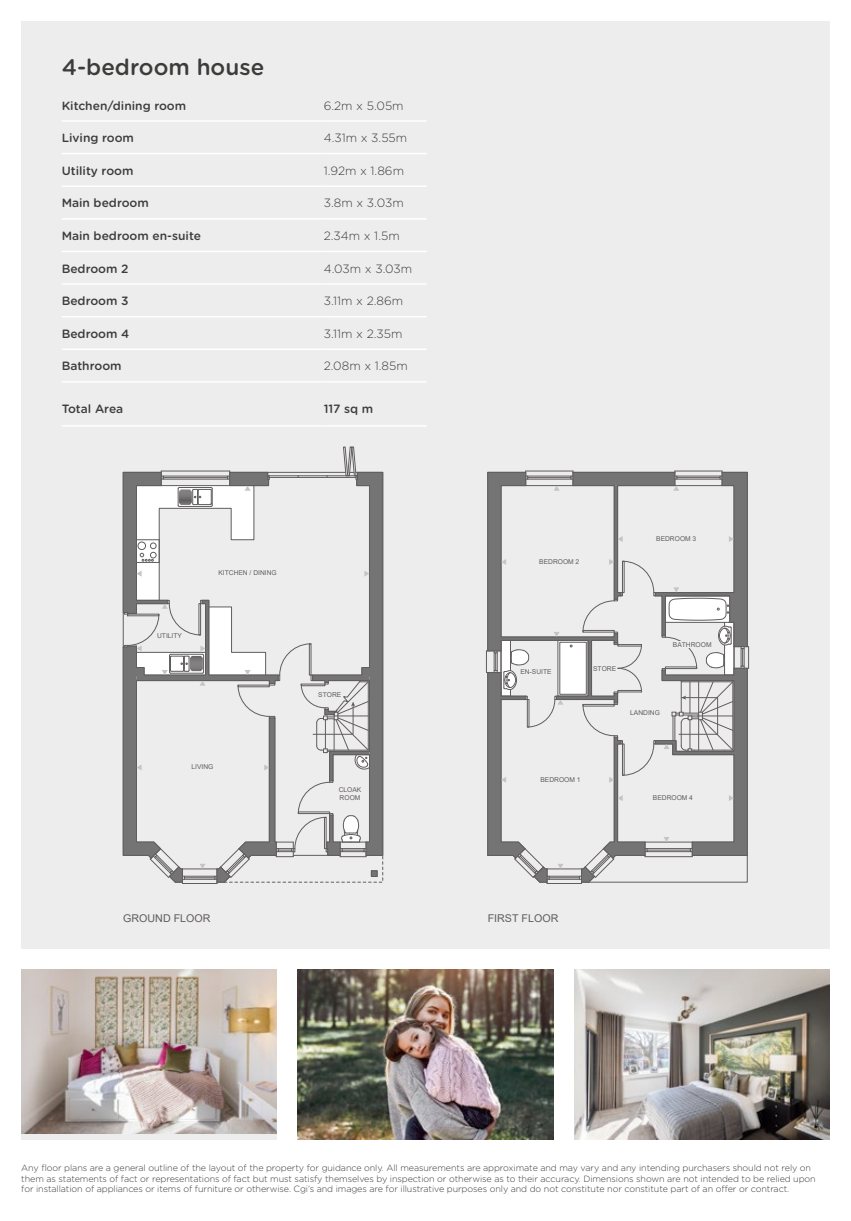
<style>
.page{position:relative;width:851px;height:1221px;background:#fff}
.page>*{position:absolute;margin:0;border:0;box-sizing:border-box;transform-origin:0 0}
.t1{font:500 22.5px "Gotham Rounded";color:#3c3c3b}
.t2{font:500 12px "Gotham Rounded";color:#3c3c3b}
.t3{font:300 12px "Gotham Rounded";color:#3c3c3b}
.t4{font:10.65px "Arial";color:#605c5e}
.t5{font:300 9px/10.8px "Gotham Rounded";letter-spacing:-.01em;color:#3c3c3b}
.t6{font:6.6px/7.9px "Arial";color:#605c5e}
</style>
<div class="page">
<div style="left:21px;top:21px;width:808px;height:927px;background:#ededed"></div>
<img style="left:298px;top:969px;width:255px;height:170px">
<img style="left:574px;top:969px;width:255px;height:170px">
<svg style="left:21px;top:1133px;width:255px;height:6px;background:#e3e1e0"></svg>
<img style="left:21px;top:969px;width:255px;height:164px">
<hr style="left:62px;top:218px;width:261px;height:1px;background:#fff">
<hr style="left:323px;top:218px;width:103px;height:1px;background:#fff">
<hr style="left:62px;top:251px;width:261px;height:1px;background:#fff">
<hr style="left:323px;top:251px;width:103px;height:1px;background:#fff">
<hr style="left:62px;top:283px;width:261px;height:2px;background:#fff">
<hr style="left:323px;top:283px;width:103px;height:2px;background:#fff">
<hr style="left:62px;top:316px;width:261px;height:1px;background:#fff">
<hr style="left:323px;top:316px;width:103px;height:1px;background:#fff">
<hr style="left:62px;top:348px;width:261px;height:2px;background:#fff">
<hr style="left:323px;top:348px;width:103px;height:2px;background:#fff">
<hr style="left:62px;top:381px;width:261px;height:1px;background:#fff">
<hr style="left:323px;top:381px;width:103px;height:1px;background:#fff">
<hr style="left:62px;top:120px;width:261px;height:2px;background:#fff">
<hr style="left:62px;top:153px;width:261px;height:1px;background:#fff">
<hr style="left:323px;top:120px;width:103px;height:2px;background:#fff">
<hr style="left:323px;top:153px;width:103px;height:1px;background:#fff">
<hr style="left:62px;top:185px;width:261px;height:2px;background:#fff">
<hr style="left:323px;top:185px;width:103px;height:2px;background:#fff">
<hr style="left:62px;top:425px;width:261px;height:1px;background:#fff">
<hr style="left:323px;top:425px;width:103px;height:1px;background:#fff">
<hr style="left:182px;top:883px;width:35px;height:1px;background:#605d5e">
<hr style="left:547px;top:883px;width:34px;height:1px;background:#605d5e">
<svg style="left:123px;top:446px;width:260px;height:437px"></svg>
<svg style="left:486px;top:471px;width:263px;height:412px"></svg>
<h1 class="t1" style="left:62px;top:51px;width:204px">4-bedroom house</h1>
<h2 class="t2" style="left:62px;top:97px;width:126px">Kitchen/dining room</h2>
<h2 class="t3" style="left:323px;top:97px;width:81px">6.2m x 5.05m</h2>
<h2 class="t2" style="left:62px;top:129px;width:74px">Living room</h2>
<h2 class="t3" style="left:323px;top:130px;width:85px">4.31m x 3.55m</h2>
<h2 class="t2" style="left:62px;top:162px;width:73px">Utility room</h2>
<h2 class="t3" style="left:323px;top:162px;width:82px">1.92m x 1.86m</h2>
<h2 class="t2" style="left:62px;top:194px;width:89px">Main bedroom</h2>
<h2 class="t3" style="left:323px;top:195px;width:82px">3.8m x 3.03m</h2>
<h2 class="t2" style="left:62px;top:227px;width:141px">Main bedroom en-suite</h2>
<h2 class="t3" style="left:323px;top:228px;width:78px">2.34m x 1.5m</h2>
<h2 class="t2" style="left:62px;top:260px;width:68px">Bedroom 2</h2>
<h2 class="t3" style="left:323px;top:260px;width:90px">4.03m x 3.03m</h2>
<h2 class="t2" style="left:62px;top:292px;width:68px">Bedroom 3</h2>
<h2 class="t3" style="left:323px;top:293px;width:81px">3.11m x 2.86m</h2>
<h2 class="t2" style="left:62px;top:325px;width:69px">Bedroom 4</h2>
<h2 class="t3" style="left:323px;top:325px;width:80px">3.11m x 2.35m</h2>
<h2 class="t2" style="left:62px;top:357px;width:61px">Bathroom</h2>
<h2 class="t3" style="left:323px;top:358px;width:86px">2.08m x 1.85m</h2>
<h2 class="t2" style="left:62px;top:400px;width:63px">Total Area</h2>
<h2 class="t2" style="left:323px;top:400px;width:51px">117 sq m</h2>
<p class="t6" style="left:157px;top:631px;width:26px">UTILITY</p>
<p class="t6" style="left:218px;top:569px;width:60px">KITCHEN / DINING</p>
<p class="t6" style="left:191px;top:762px;width:23px">LIVING</p>
<p class="t6" style="left:318px;top:690px;width:24px">STORE</p>
<p class="t6" style="left:338px;top:785px;width:24px">CLOAK<br>ROOM</p>
<p class="t6" style="left:539px;top:557px;width:42px">BEDROOM 2</p>
<p class="t6" style="left:656px;top:534px;width:42px">BEDROOM 3</p>
<p class="t6" style="left:520px;top:667px;width:33px">EN-SUITE</p>
<p class="t6" style="left:593px;top:664px;width:24px">STORE</p>
<p class="t6" style="left:672px;top:640px;width:40px">BATHROOM</p>
<p class="t6" style="left:630px;top:708px;width:31px">LANDING</p>
<p class="t6" style="left:540px;top:775px;width:42px">BEDROOM 1</p>
<p class="t6" style="left:652px;top:793px;width:42px">BEDROOM 4</p>
<p class="t4" style="left:123px;top:910px;width:89px">GROUND FLOOR</p>
<p class="t4" style="left:487px;top:910px;width:72px">FIRST FLOOR</p>
<p class="t5" style="left:21px;top:1161px;width:795px">Any floor plans are a general outline of the layout of the property for guidance only. All measurements are approximate and may vary and any intending purchasers should not rely on them as statements of fact or representations of fact but must satisfy themselves by inspection or otherwise as to their accuracy. Dimensions shown are not intended to be relied upon for installation of appliances or items of furniture or otherwise. Cgi’s and images are for illustrative purposes only and do not constitute nor constitute part of an offer or contract.</p>
</div>
